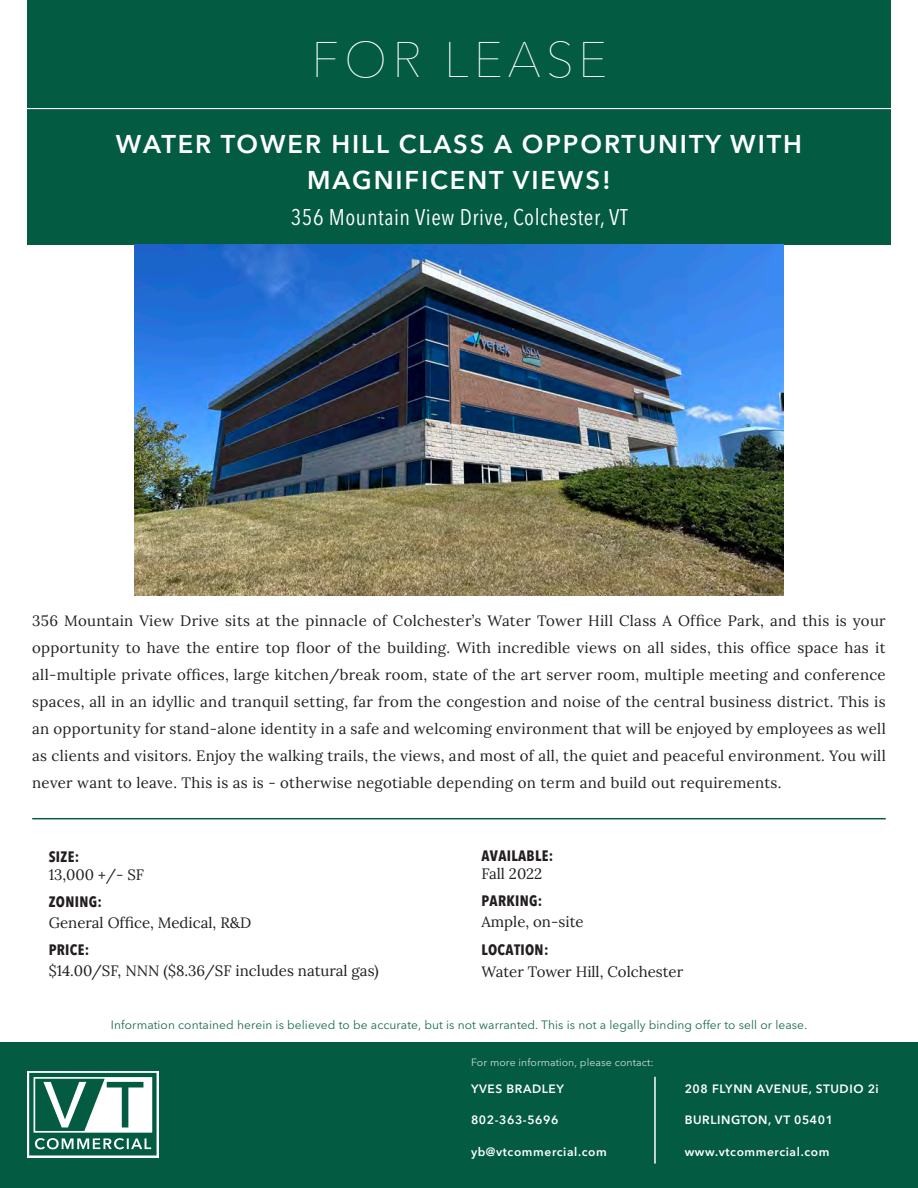
<style>
.page{position:relative;width:918px;height:1188px;background:#fff}
.page>*{position:absolute;margin:0;border:0;box-sizing:border-box;transform-origin:0 0}
.t1{font:100 49.5px "Avenir Next LT Pro";letter-spacing:.1em;color:#fff}
.t2{font:600 25.5px/36px "Avenir Next LT Pro";letter-spacing:.075em;color:#fff;text-align:center}
.t3{font:condensed 22.5px "Avenir Next LT Pro";letter-spacing:.025em;color:#fff}
.t4{font:15px/27px "Lora";color:#231f20;text-align:justify}
.t5{font:700 condensed 15px "Avenir Next LT Pro";letter-spacing:.02em;color:#231f20}
.t6{font:12px "Avenir Next LT Pro";letter-spacing:.005em;color:#1c6b55}
.t7{font:600 12px "Avenir Next LT Pro";letter-spacing:.05em;color:#fff}
.t8{font:10.5px "Avenir Next LT Pro";letter-spacing:.005em;color:#cdded9}
</style>
<div class="page">
<div style="left:27px;top:0;width:864px;height:244px;background:#035b42"></div>
<img style="left:135px;top:244px;width:648px;height:352px">
<hr style="left:0;top:108px;width:918px;height:1px;background:#fff">
<div style="left:0;top:1042px;width:918px;height:146px;background:#035b42"></div>
<svg style="left:27px;top:1071px;width:132px;height:87px"></svg>
<svg style="left:29px;top:1073px;width:128px;height:82px"></svg>
<hr style="left:654px;top:1077px;width:2px;height:87px;background:#fff">
<hr style="left:32px;top:818px;width:854px;height:1px;background:#035b42">
<h1 class="t1" style="left:312px;top:17px;width:297px">FOR LEASE</h1>
<h2 class="t2" style="left:116px;top:126px;width:688px">WATER TOWER HILL CLASS A OPPORTUNITY WITH<br>MAGNIFICENT VIEWS!</h2>
<h3 class="t3" style="left:291px;top:204px;width:339px">356 Mountain View Drive, Colchester, VT</h3>
<p class="t4" style="left:32px;top:606px;width:855px">356 Mountain View Drive sits at the pinnacle of Colchester’s Water Tower Hill Class A Office Park, and this is your opportunity to have the entire top floor of the building. With incredible views on all sides, this office space has it all-multiple private offices, large kitchen/break room, state of the art server room, multiple meeting and conference spaces, all in an idyllic and tranquil setting, far from the congestion and noise of the central business district. This is an opportunity for stand-alone identity in a safe and welcoming environment that will be enjoyed by employees as well as clients and visitors. Enjoy the walking trails, the views, and most of all, the quiet and peaceful environment. You will never want to leave. This is as is - otherwise negotiable depending on term and build out requirements.</p>
<p class="t5" style="left:49px;top:847px;width:32px">SIZE:</p>
<p class="t4" style="left:49px;top:860px;width:97px">13,000 +/- SF</p>
<p class="t5" style="left:49px;top:893px;width:55px">ZONING:</p>
<p class="t4" style="left:49px;top:908px;width:204px">General Office, Medical, R&amp;D</p>
<p class="t5" style="left:49px;top:941px;width:42px">PRICE:</p>
<p class="t4" style="left:49px;top:957px;width:332px">$14.00/SF, NNN ($8.36/SF includes natural gas)</p>
<p class="t5" style="left:482px;top:847px;width:73px">AVAILABLE:</p>
<p class="t4" style="left:482px;top:859px;width:62px">Fall 2022</p>
<p class="t5" style="left:482px;top:892px;width:62px">PARKING:</p>
<p class="t4" style="left:482px;top:908px;width:104px">Ample, on-site</p>
<p class="t5" style="left:482px;top:940px;width:69px">LOCATION:</p>
<p class="t4" style="left:482px;top:957px;width:203px">Water Tower Hill, Colchester</p>
<p class="t6" style="left:111px;top:1015px;width:698px">Information contained herein is believed to be accurate, but is not warranted. This is not a legally binding offer to sell or lease.</p>
<p class="t8" style="left:471px;top:1054px;width:184px">For more information, please contact:</p>
<p class="t7" style="left:471px;top:1081px;width:94px">YVES BRADLEY</p>
<p class="t7" style="left:471px;top:1113px;width:89px">802-363-5696</p>
<p class="t7" style="left:471px;top:1144px;width:137px">yb@vtcommercial.com</p>
<p class="t7" style="left:685px;top:1081px;width:196px">208 FLYNN AVENUE, STUDIO 2i</p>
<p class="t7" style="left:685px;top:1113px;width:150px">BURLINGTON, VT 05401</p>
<p class="t7" style="left:685px;top:1144px;width:146px">www.vtcommercial.com</p>
</div>
